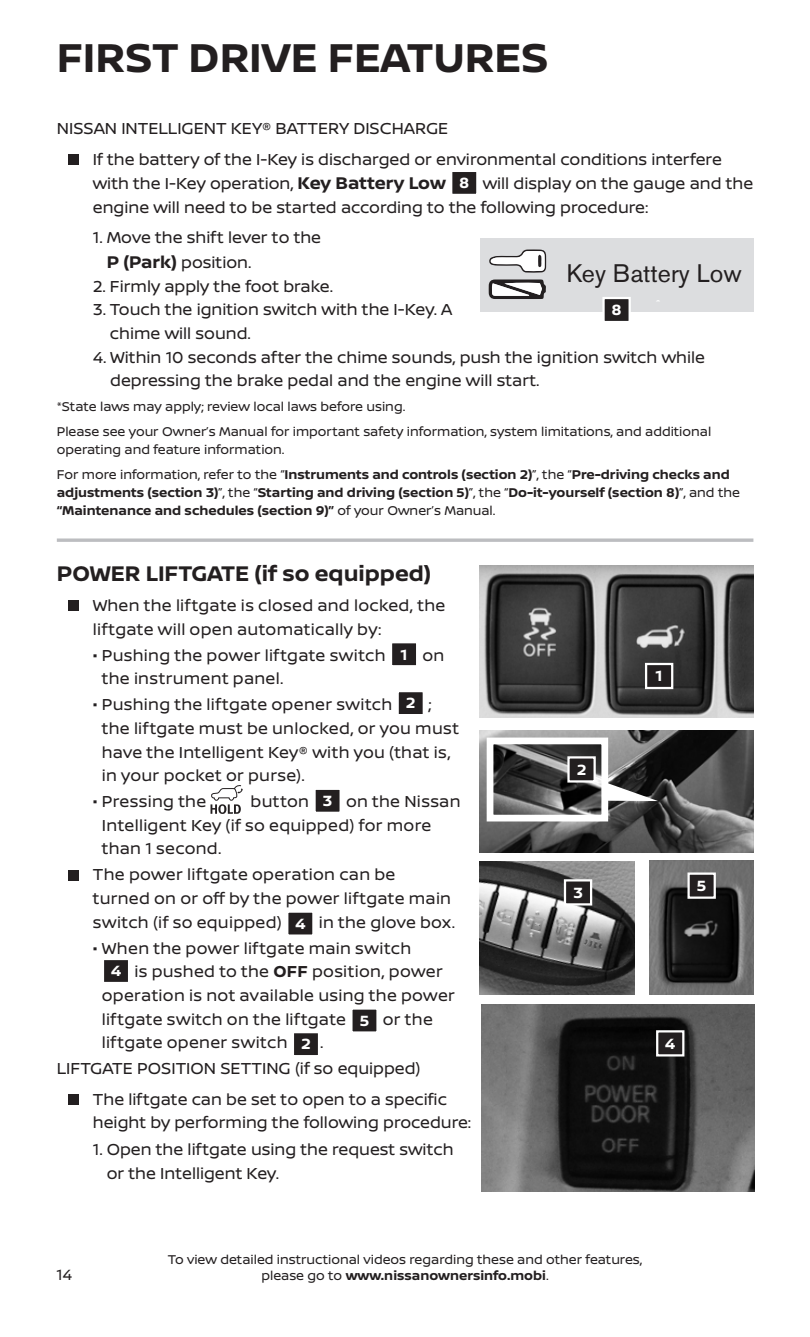
<style>
.page{position:relative;width:810px;height:1337px;background:#fff}
.page>*{position:absolute;margin:0;border:0;box-sizing:border-box;transform-origin:0 0}
.Chapter_Title{font:700 42.75px "Nissan Brand";color:#231f20}
.t1{font:25.2px "Akzidenz Grotesk Pro";color:#231f20}
.Section_Title{font:700 22.5px "Nissan Brand";color:#231f20}
.Paragraph_Body_Norma{font:16.88px/23.6px "Nissan Brand";color:#231f20}
.Paragraph_Body_Norma-2{font:16.88px "Nissan Brand";letter-spacing:.02em;color:#231f20}
.t2{font:700 15.75px "Nissan Brand";color:#fff}
.t3{font:15.75px "Nissan Brand";color:#231f20}
.Footnote{font:700 13.5px/18px "Nissan Brand";color:#231f20}
.Footnote-2{font:13.5px/18px "Nissan Brand";color:#231f20}
.s1{font-weight:700;font-size:18px}
.s2{font-weight:400}
.s3{font-weight:700}
</style>
<div class="page">
<div style="left:68px;top:154px;width:11px;height:10px;background:#231f20"></div>
<div style="left:451px;top:171px;width:26px;height:24px;background:#231f20"></div>
<div style="left:450px;top:170px;width:28px;height:26px;border:2px solid #fff"></div>
<div style="left:480px;top:238px;width:273px;height:74px;background:#dcdddf"></div>
<svg style="left:489px;top:279px;width:57px;height:20px"></svg>
<svg style="left:489px;top:249px;width:57px;height:24px"></svg>
<div style="left:604px;top:298px;width:26px;height:24px;background:#231f20"></div>
<div style="left:602px;top:297px;width:29px;height:26px;border:2px solid #fff"></div>
<svg style="left:57px;top:538px;width:696px;height:4px;background:#c6c7c9"></svg>
<div style="left:68px;top:600px;width:11px;height:11px;background:#231f20"></div>
<div style="left:391px;top:642px;width:26px;height:24px;background:#231f20"></div>
<div style="left:390px;top:641px;width:28px;height:26px;border:2px solid #fff"></div>
<div style="left:398px;top:691px;width:26px;height:24px;background:#231f20"></div>
<div style="left:397px;top:690px;width:28px;height:26px;border:2px solid #fff"></div>
<svg style="left:211px;top:785px;width:32px;height:29px"></svg>
<div style="left:315px;top:789px;width:26px;height:24px;background:#231f20"></div>
<div style="left:313px;top:787px;width:29px;height:27px;border:2px solid #fff"></div>
<div style="left:68px;top:870px;width:11px;height:10px;background:#231f20"></div>
<div style="left:287px;top:911px;width:26px;height:24px;background:#231f20"></div>
<div style="left:286px;top:910px;width:29px;height:26px;border:2px solid #fff"></div>
<div style="left:103px;top:959px;width:26px;height:24px;background:#231f20"></div>
<div style="left:102px;top:958px;width:28px;height:26px;border:2px solid #fff"></div>
<div style="left:351px;top:1008px;width:27px;height:24px;background:#231f20"></div>
<div style="left:350px;top:1007px;width:29px;height:26px;border:2px solid #fff"></div>
<div style="left:293px;top:1032px;width:26px;height:24px;background:#231f20"></div>
<div style="left:292px;top:1031px;width:28px;height:26px;border:2px solid #fff"></div>
<div style="left:68px;top:1094px;width:11px;height:10px;background:#231f20"></div>
<img style="left:480px;top:730px;width:273px;height:122px">
<svg style="left:483px;top:734px;width:175px;height:91px"></svg>
<div style="left:569px;top:757px;width:26px;height:24px;background:#231f20"></div>
<div style="left:567px;top:756px;width:29px;height:26px;border:2px solid #fff"></div>
<img style="left:649px;top:860px;width:104px;height:134px">
<div style="left:689px;top:873px;width:26px;height:24px;background:#231f20"></div>
<div style="left:687px;top:872px;width:29px;height:26px;border:2px solid #fff"></div>
<img style="left:480px;top:861px;width:155px;height:133px">
<div style="left:565px;top:880px;width:26px;height:24px;background:#231f20"></div>
<div style="left:564px;top:879px;width:28px;height:26px;border:2px solid #fff"></div>
<img style="left:480px;top:565px;width:273px;height:152px">
<div style="left:646px;top:664px;width:26px;height:24px;background:#231f20"></div>
<div style="left:645px;top:663px;width:28px;height:26px;border:2px solid #fff"></div>
<img style="left:481px;top:1004px;width:274px;height:187px">
<div style="left:657px;top:1031px;width:26px;height:24px;background:#231f20"></div>
<div style="left:656px;top:1030px;width:28px;height:26px;border:2px solid #fff"></div>
<p class="Chapter_Title" style="left:57px;top:27px;width:494px">FIRST DRIVE FEATURES</p>
<p class="Paragraph_Body_Norma" style="left:57px;top:116px;width:393px">NISSAN INTELLIGENT KEY® BATTERY DISCHARGE</p>
<p class="Paragraph_Body_Norma" style="left:93px;top:146px;width:631px;line-height:24.8px">If the battery of the I-Key is discharged or environmental conditions interfere with the I-Key operation, <span class="s1">Key Battery Low</span></p>
<p class="Paragraph_Body_Norma" style="left:93px;top:171px;width:662px;text-indent:390px">will display on the gauge and the engine will need to be started according to the following procedure:</p>
<p class="Paragraph_Body_Norma" style="left:107px;top:224px;width:216px;line-height:24.8px;text-indent:-14px">1. Move the shift lever to the<br><span class="s1">P (Park)</span> position.</p>
<p class="Paragraph_Body_Norma" style="left:93px;top:273px;width:242px">2. Firmly apply the foot brake.</p>
<p class="Paragraph_Body_Norma" style="left:110px;top:297px;width:344px;text-indent:-17px">3. Touch the ignition switch with the I-Key. A chime will sound.</p>
<p class="Paragraph_Body_Norma" style="left:110px;top:344px;width:596px;text-indent:-17px">4. Within 10 seconds after the chime sounds, push the ignition switch while depressing the brake pedal and the engine will start.</p>
<p class="Footnote-2" style="left:57px;top:397px;width:350px">*State laws may apply; review local laws before using.</p>
<p class="Footnote-2" style="left:57px;top:421px;width:656px">Please see your Owner’s Manual for important safety information, system limitations, and additional operating and feature information.</p>
<p class="Footnote" style="left:57px;top:464px;width:685px"><span class="s2">For more information, refer to the “</span>Instruments and controls (section 2)<span class="s2">”, the “</span>Pre-driving checks and adjustments (section 3)<span class="s2">”, the “</span>Starting and driving (section 5)<span class="s2">”, the “</span>Do-it-yourself (section 8)<span class="s2">”, and the </span>“Maintenance and schedules (section 9)” <span class="s2">of your Owner’s Manual.</span></p>
<p class="t2" style="left:459px;top:171px;width:12px">8</p>
<p class="t1" style="left:567px;top:257px;width:177px">Key Battery Low</p>
<p class="t2" style="left:611px;top:299px;width:12px">8</p>
<p class="Section_Title" style="left:57px;top:557px;width:376px">POWER LIFTGATE (if so equipped)</p>
<p class="Paragraph_Body_Norma" style="left:93px;top:592px;width:354px">When the liftgate is closed and locked, the liftgate will open automatically by:</p>
<p class="Paragraph_Body_Norma" style="left:93px;top:642px;width:294px">• Pushing the power liftgate switch</p>
<p class="t2" style="left:401px;top:643px;width:9px">1</p>
<p class="Paragraph_Body_Norma" style="left:423px;top:642px;width:23px">on</p>
<p class="Paragraph_Body_Norma" style="left:102px;top:666px;width:183px">the instrument panel.</p>
<p class="Paragraph_Body_Norma" style="left:93px;top:692px;width:301px">• Pushing the liftgate opener switch</p>
<p class="t2" style="left:406px;top:692px;width:11px">2</p>
<p class="Paragraph_Body_Norma" style="left:102px;top:692px;width:359px;text-indent:327px">; the liftgate must be unlocked, or you must have the Intelligent Key® with you (that is, in your pocket or purse).</p>
<p class="Paragraph_Body_Norma" style="left:93px;top:789px;width:115px">• Pressing the</p>
<p class="Paragraph_Body_Norma" style="left:251px;top:789px;width:60px">button</p>
<p class="t2" style="left:323px;top:789px;width:11px">3</p>
<p class="Paragraph_Body_Norma" style="left:102px;top:789px;width:360px;text-indent:244px">on the Nissan<br>Intelligent Key (if so equipped) for more than 1 second.</p>
<p class="Paragraph_Body_Norma" style="left:93px;top:862px;width:360px">The power liftgate operation can be turned on or off by the power liftgate main switch (if so equipped)</p>
<p class="t2" style="left:295px;top:912px;width:12px">4</p>
<p class="Paragraph_Body_Norma" style="left:319px;top:909px;width:138px">in the glove box.</p>
<p class="Paragraph_Body_Norma" style="left:93px;top:935px;width:320px">• When the power liftgate main switch</p>
<p class="t2" style="left:111px;top:959px;width:12px">4</p>
<p class="Paragraph_Body_Norma" style="left:102px;top:959px;width:355px;text-indent:33px">is pushed to the <span class="s3">OFF</span> position, power operation is not available using the power liftgate switch on the liftgate</p>
<p class="t2" style="left:360px;top:1009px;width:11px">5</p>
<p class="Paragraph_Body_Norma" style="left:383px;top:1006px;width:52px">or the</p>
<p class="Paragraph_Body_Norma-2" style="left:102px;top:1030px;width:187px">liftgate opener switch</p>
<p class="t2" style="left:301px;top:1032px;width:11px">2</p>
<p class="Paragraph_Body_Norma" style="left:320px;top:1030px;width:5px">.</p>
<p class="Paragraph_Body_Norma" style="left:57px;top:1056px;width:365px">LIFTGATE POSITION SETTING (if so equipped)</p>
<p class="Paragraph_Body_Norma" style="left:93px;top:1086px;width:380px">The liftgate can be set to open to a specific height by performing the following procedure:</p>
<p class="Paragraph_Body_Norma" style="left:107px;top:1137px;width:348px;text-indent:-14px">1. Open the liftgate using the request switch or the Intelligent Key.</p>
<p class="t2" style="left:577px;top:758px;width:11px">2</p>
<p class="t2" style="left:573px;top:881px;width:11px">3</p>
<p class="t2" style="left:656px;top:664px;width:9px">1</p>
<p class="t2" style="left:697px;top:874px;width:11px">5</p>
<p class="t2" style="left:665px;top:1032px;width:12px">4</p>
<p class="Footnote-2" style="left:168px;top:1249px;width:476px">To view detailed instructional videos regarding these and other features,</p>
<p class="t3" style="left:57px;top:1263px;width:17px">14</p>
<p class="Footnote" style="left:262px;top:1266px;width:289px"><span class="s2">please go to</span> www.nissanownersinfo.mobi<span class="s2">.</span></p>
</div>
